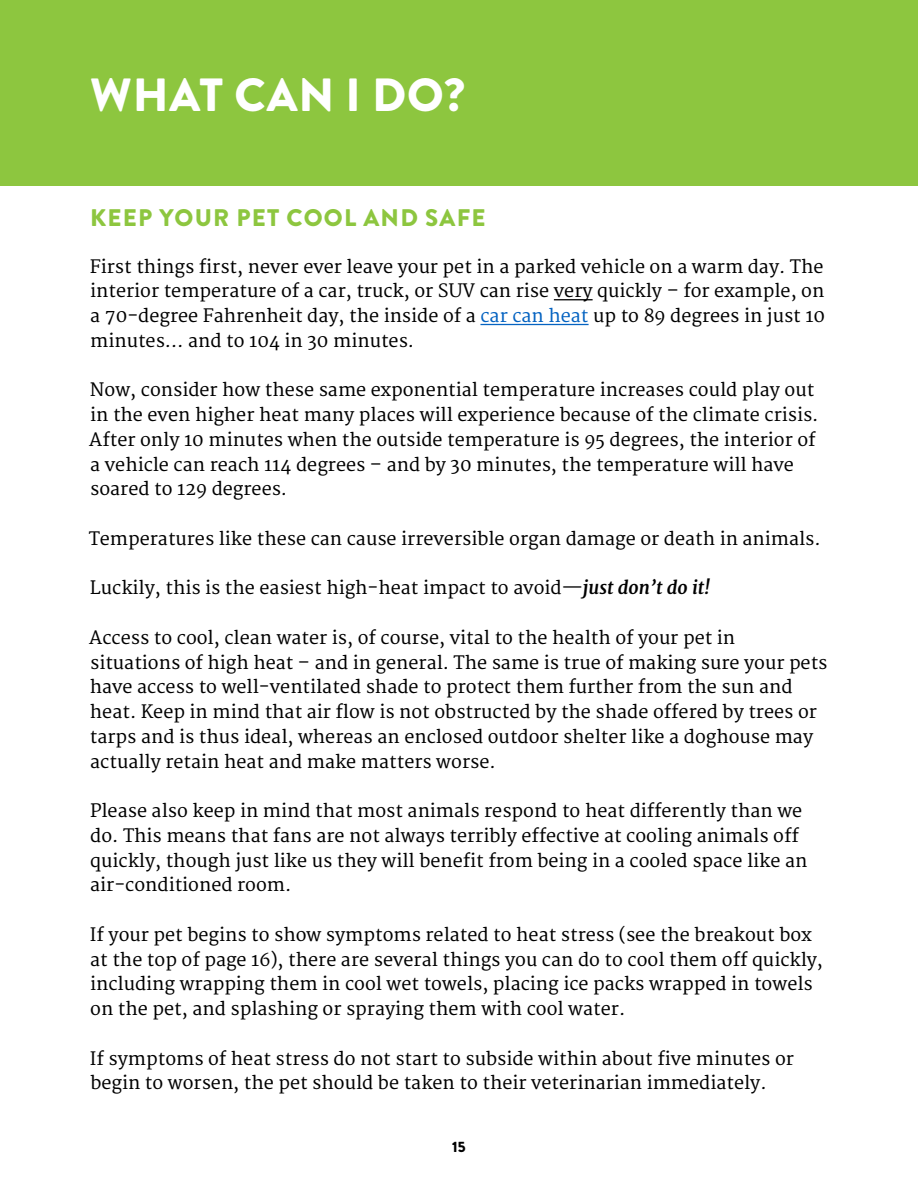
<style>
.page{position:relative;width:918px;height:1188px;background:#fff}
.page>*{position:absolute;margin:0;border:0;box-sizing:border-box;transform-origin:0 0}
.t1{font:900 46.5px "Brandon Grotesque";letter-spacing:.02em;color:#fff}
.t2{font:900 24px "Brandon Grotesque";letter-spacing:.05em;color:#8dc63f}
.t3{font:18px/24.8px "Merriweather";color:#000}
.t4{font:900 15px "Brandon Grotesque";color:#000}
.s1{color:#0563c1}
.s2{font-weight:700;font-style:italic}
</style>
<div class="page">
<hr style="left:554px;top:299px;width:39px;height:1px;background:#000">
<hr style="left:480px;top:324px;width:109px;height:1px;background:#0563c1">
<div style="left:0;top:0;width:918px;height:185px;background:#8dc63f"></div>
<h1 class="t1" style="left:90px;top:62px;width:376px">WHAT CAN I DO?</h1>
<h2 class="t2" style="left:90px;top:201px;width:397px">KEEP YOUR PET COOL AND SAFE</h2>
<p class="t3" style="left:90px;top:255px;width:737px;text-align:justify">First things first, never ever leave your pet in a parked vehicle on a warm day. The interior temperature of a car, truck, or SUV can rise very quickly – for example, on a 70-degree Fahrenheit day, the inside of a <span class="s1">car can heat</span> up to 89 degrees in just 10 minutes… and to 104 in 30 minutes.</p>
<p class="t3" style="left:89px;top:378px;width:731px">Now, consider how these same exponential temperature increases could play out in the even higher heat many places will experience because of the climate crisis.<br>After only 10 minutes when the outside temperature is 95 degrees, the interior of a vehicle can reach 114 degrees – and by 30 minutes, the temperature will have soared to 129 degrees.</p>
<p class="t3" style="left:89px;top:527px;width:734px">Temperatures like these can cause irreversible organ damage or death in animals.</p>
<p class="t3" style="left:90px;top:576px;width:622px">Luckily, this is the easiest high-heat impact to avoid—<span class="s2">just don’t do it!</span></p>
<p class="t3" style="left:89px;top:626px;width:740px">Access to cool, clean water is, of course, vital to the health of your pet in situations of high heat – and in general. The same is true of making sure your pets have access to well-ventilated shade to protect them further from the sun and heat. Keep in mind that air flow is not obstructed by the shade offered by trees or tarps and is thus ideal, whereas an enclosed outdoor shelter like a doghouse may actually retain heat and make matters worse.</p>
<p class="t3" style="left:90px;top:799px;width:719px">Please also keep in mind that most animals respond to heat differently than we do. This means that fans are not always terribly effective at cooling animals off quickly, though just like us they will benefit from being in a cooled space like an air-conditioned room.</p>
<p class="t3" style="left:90px;top:923px;width:735px">If your pet begins to show symptoms related to heat stress (see the breakout box at the top of page 16), there are several things you can do to cool them off quickly, including wrapping them in cool wet towels, placing ice packs wrapped in towels on the pet, and splashing or spraying them with cool water.</p>
<p class="t3" style="left:90px;top:1047px;width:706px">If symptoms of heat stress do not start to subside within about five minutes or begin to worsen, the pet should be taken to their veterinarian immediately.</p>
<p class="t4" style="left:452px;top:1136px;width:15px">15</p>
</div>
